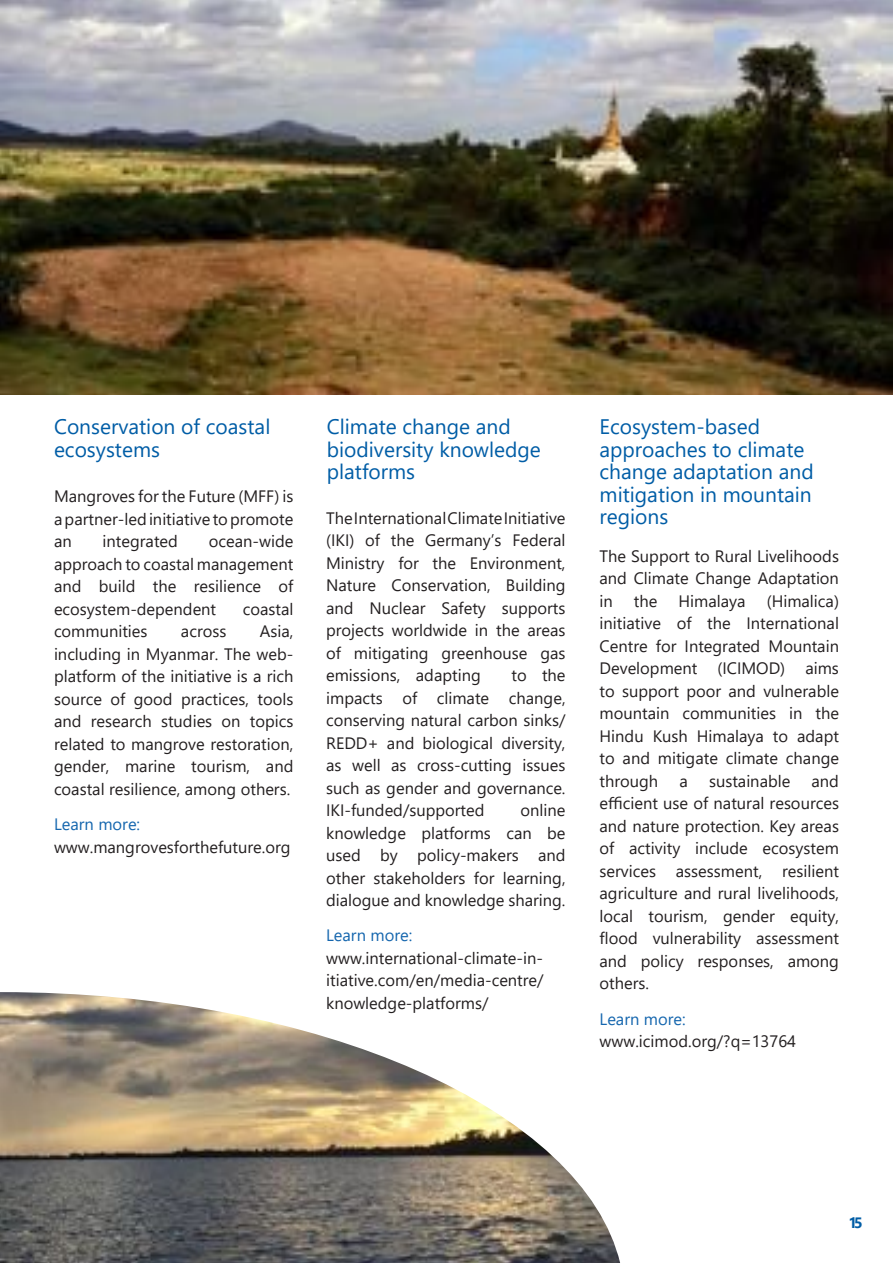
<style>
.page{position:relative;width:893px;height:1263px;background:#fff}
.page>*{position:absolute;margin:0;border:0;box-sizing:border-box;transform-origin:0 0}
.t1{font:21px/22.5px "Segoe UI";color:#005da6}
.t2{font:16.5px/22.5px "Segoe UI";color:#231f20;text-align:justify}
.t3{font:16.5px "Segoe UI";color:#1566ae}
.t4{font:700 15px "Segoe UI";color:#005da6}
</style>
<div class="page">
<img style="left:0;top:0;width:893px;height:394px">
<img style="left:0;top:992px;width:620px;height:271px">
<p class="t1" style="left:54px;top:414px;width:218px">Conservation of coastal ecosystems</p>
<p class="t2" style="left:54px;top:484px;width:241px">Mangroves for the Future (MFF) is a partner-led initiative to promote an</p>
<p class="t2" style="left:54px;top:529px;width:241px;text-indent:155px">ocean-wide approach to coastal management and build the resilience of ecosystem-dependent</p>
<p class="t2" style="left:103px;top:529px;width:77px">integrated</p>
<p class="t2" style="left:243px;top:597px;width:52px">coastal</p>
<p class="t2" style="left:54px;top:619px;width:241px;text-indent:206px">Asia, including in Myanmar. The web&shy;platform of the initiative is a rich source of good practices, tools and research studies on topics related to mangrove restoration, gender, marine tourism, and coastal resilience, among others.</p>
<p class="t3" style="left:54px;top:812px;width:88px">Learn more:</p>
<p class="t2" style="left:54px;top:834px;width:238px">www.mangrovesforthefuture.org</p>
<p class="t2" style="left:54px;top:619px;width:95px">communities</p>
<p class="t2" style="left:181px;top:619px;width:47px">across</p>
<p class="t1" style="left:327px;top:414px;width:216px">Climate change and biodiversity knowledge platforms</p>
<p class="t2" style="left:326px;top:505px;width:241px">The International Climate Initiative (IKI) of the Germany’s Federal Ministry for the Environment, Nature Conservation, Building and Nuclear Safety supports projects worldwide in the areas of mitigating greenhouse gas emissions, adapting</p>
<p class="t2" style="left:326px;top:663px;width:241px;text-indent:185px">to the impacts of climate change, conserving natural carbon sinks/ REDD+ and biological diversity, as well as cross-cutting issues such as gender and governance.<br>IKI-funded/supported</p>
<p class="t2" style="left:326px;top:798px;width:241px;text-indent:194px">online knowledge platforms can be used by policy-makers and other stakeholders for learning, dialogue and knowledge sharing.</p>
<p class="t3" style="left:326px;top:923px;width:88px">Learn more:</p>
<p class="t2" style="left:326px;top:946px;width:219px">www.international-climate-in&shy;itiative.com/en/media-centre/ knowledge-platforms/</p>
<p class="t1" style="left:600px;top:414px;width:216px">Ecosystem-based approaches to climate change adaptation and mitigation in mountain regions</p>
<p class="t2" style="left:600px;top:544px;width:241px">The Support to Rural Livelihoods and Climate Change Adaptation in</p>
<p class="t2" style="left:600px;top:589px;width:241px;text-indent:167px">(Himalica) initiative of the International Centre for Integrated Mountain Development (ICIMOD) aims to support poor and vulnerable mountain communities in the Hindu Kush Himalaya to adapt to and mitigate climate change through</p>
<p class="t2" style="left:634px;top:589px;width:25px">the</p>
<p class="t2" style="left:678px;top:589px;width:69px">Himalaya</p>
<p class="t2" style="left:600px;top:769px;width:241px;text-indent:212px">and efficient use of natural resources and nature protection. Key areas of activity include ecosystem services assessment, resilient agriculture and rural livelihoods, local tourism, gender equity, flood vulnerability assessment and policy responses, among others.</p>
<p class="t3" style="left:600px;top:1007px;width:88px">Learn more:</p>
<p class="t2" style="left:600px;top:1029px;width:198px">www.icimod.org/?q=13764</p>
<p class="t2" style="left:679px;top:769px;width:10px">a</p>
<p class="t2" style="left:709px;top:769px;width:83px">sustainable</p>
<p class="t4" style="left:848px;top:1212px;width:16px">15</p>
</div>
